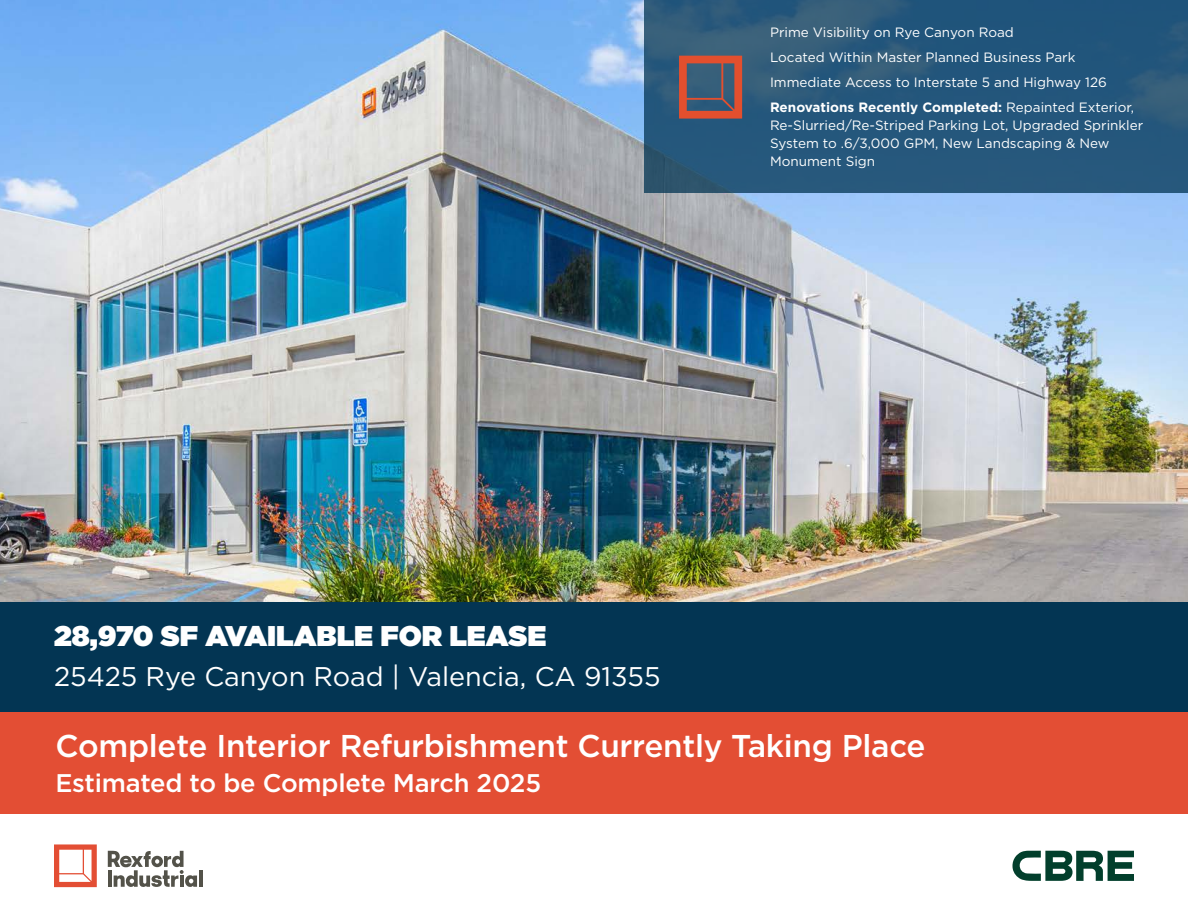
<style>
.page{position:relative;width:1188px;height:918px;background:#fff}
.page>*{position:absolute;margin:0;border:0;box-sizing:border-box;transform-origin:0 0}
.t1{font:500 31.5px "Gotham";letter-spacing:-.01em;color:#fff}
.t2{font:900 28.5px "Gotham";color:#fff}
.t3{font:27px "Gotham";color:#fff}
.t4{font:500 25.5px "Gotham";letter-spacing:-.01em;color:#fff}
.Body_Copy{font:13.5px/18px "Gotham";color:#fff}
.s1{font-weight:700}
</style>
<div class="page">
<div style="left:0;top:599px;width:1188px;height:114px;background:#033553"></div>
<div style="left:0;top:713px;width:1188px;height:101px;background:#e34e34"></div>
<img style="left:0;top:0;width:1188px;height:602px">
<svg style="left:54px;top:844px;width:43px;height:43px"></svg>
<hr style="left:199px;top:870px;width:3px;height:17px;background:#535249">
<svg style="left:108px;top:851px;width:89px;height:36px"></svg>
<svg style="left:1013px;top:851px;width:121px;height:30px"></svg>
<svg style="left:644px;top:0;width:544px;height:193px;fill:#25577c"></svg>
<svg style="left:679px;top:56px;width:63px;height:63px"></svg>
<p class="Body_Copy" style="left:770px;top:23px;width:245px">Prime Visibility on Rye Canyon Road</p>
<p class="Body_Copy" style="left:770px;top:48px;width:307px">Located Within Master Planned Business Park</p>
<p class="Body_Copy" style="left:770px;top:73px;width:338px">Immediate Access to Interstate 5 and Highway 126</p>
<p class="Body_Copy" style="left:770px;top:98px;width:375px"><span class="s1">Renovations Recently Completed:</span> Repainted Exterior, Re-Slurried/Re-Striped Parking Lot, Upgraded Sprinkler System to .6/3,000 GPM, New Landscaping &amp; New Monument Sign</p>
<p class="t2" style="left:54px;top:616px;width:494px">28,970 SF AVAILABLE FOR LEASE</p>
<p class="t3" style="left:54px;top:661px;width:608px">25425 Rye Canyon Road | Valencia, CA 91355</p>
<p class="t1" style="left:56px;top:726px;width:872px">Complete Interior Refurbishment Currently Taking Place</p>
<p class="t4" style="left:56px;top:766px;width:487px">Estimated to be Complete March 2025</p>
</div>
